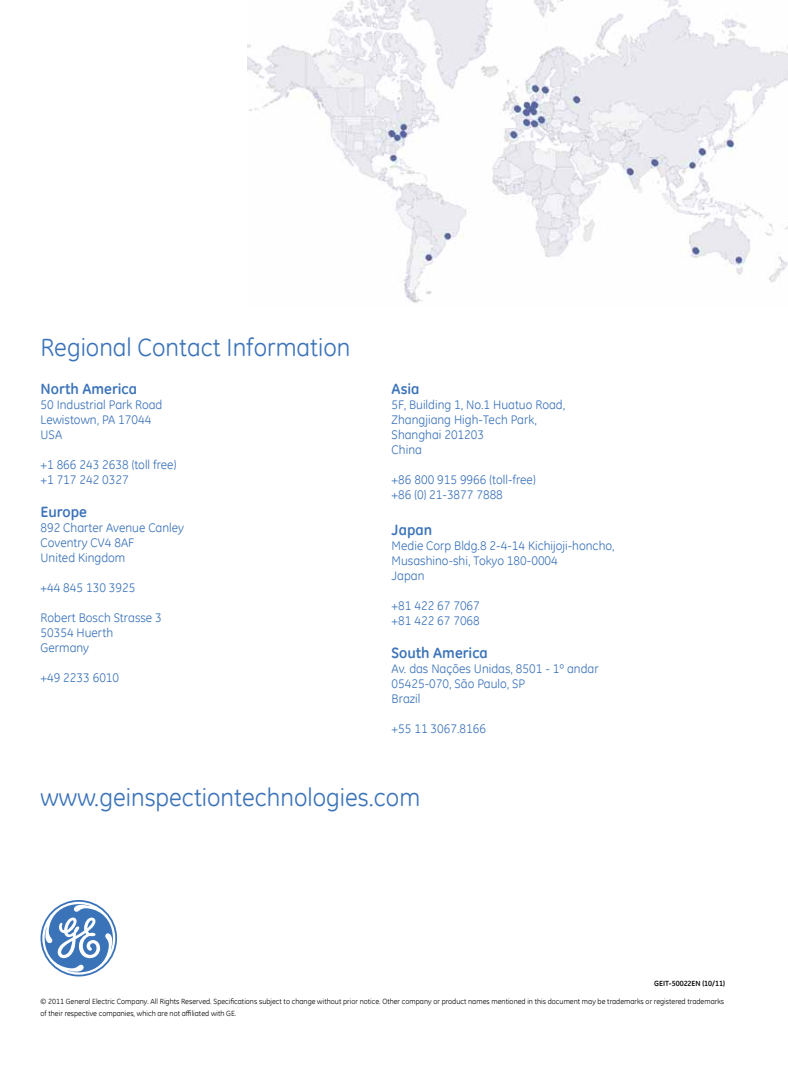
<style>
.page{position:relative;width:788px;height:1080px;background:#fff}
.page>*{position:absolute;margin:0;border:0;box-sizing:border-box;transform-origin:0 0}
.t1{font:25px "GE Inspira";color:#3b73b9}
.t2{font:700 15px "GE Inspira";color:#3b73b9}
.t3{font:12.5px/15px "GE Inspira";color:#3b73b9}
.t4{font:7.5px/11.2px "GE Inspira";color:#000}
.t5{font:700 7.5px "GE Inspira";color:#000}
</style>
<div class="page">
<img style="left:247px;top:0;width:541px;height:303px">
<svg style="left:41px;top:900px;width:76px;height:76px"></svg>
<h1 class="t1" style="left:41px;top:331px;width:311px">Regional Contact Information</h1>
<p class="t2" style="left:41px;top:379px;width:98px">North America</p>
<p class="t3" style="left:41px;top:397px;width:123px">50 Industrial Park Road<br>Lewistown, PA 17044<br>USA</p>
<p class="t3" style="left:41px;top:457px;width:137px">+1 866 243 2638 (toll free) +1 717 242 0327</p>
<p class="t2" style="left:41px;top:502px;width:48px">Europe</p>
<p class="t3" style="left:41px;top:520px;width:145px">892 Charter Avenue Canley<br>Coventry CV4 8AF<br>United Kingdom</p>
<p class="t3" style="left:41px;top:580px;width:96px">+44 845 130 3925</p>
<p class="t3" style="left:41px;top:610px;width:123px">Robert Bosch Strasse 3<br>50354 Huerth<br>Germany</p>
<p class="t3" style="left:41px;top:670px;width:80px">+49 2233 6010</p>
<p class="t2" style="left:391px;top:379px;width:29px">Asia</p>
<p class="t3" style="left:391px;top:397px;width:175px">5F, Building 1, No.1 Huatuo Road,<br>Zhangjiang High-Tech Park,<br>Shanghai 201203<br>China</p>
<p class="t3" style="left:391px;top:472px;width:145px">+86 800 915 9966 (toll-free) +86 (0) 21-3877 7888</p>
<p class="t2" style="left:391px;top:520px;width:42px">Japan</p>
<p class="t3" style="left:391px;top:538px;width:224px">Medie Corp Bldg.8 2-4-14 Kichijoji-honcho,<br>Musashino-shi, Tokyo 180-0004<br>Japan</p>
<p class="t3" style="left:391px;top:598px;width:90px">+81 422 67 7067 +81 422 67 7068</p>
<p class="t2" style="left:391px;top:643px;width:98px">South America</p>
<p class="t3" style="left:391px;top:661px;width:208px">Av. das Nações Unidas, 8501 - 1º andar<br>05425-070, São Paulo, SP<br>Brazil</p>
<p class="t3" style="left:391px;top:721px;width:96px">+55 11 3067.8166</p>
<h1 class="t1" style="left:41px;top:781px;width:381px">www.geinspectiontechnologies.com</h1>
<p class="t5" style="left:654px;top:979px;width:72px">GEIT-50022EN (10/11)</p>
<p class="t4" style="left:41px;top:996px;width:685px">© 2011 General Electric Company. All Rights Reserved. Specifications subject to change without prior notice. Other company or product names mentioned in this document may be trademarks or registered trademarks of their respective companies, which are not affiliated with GE.</p>
</div>
